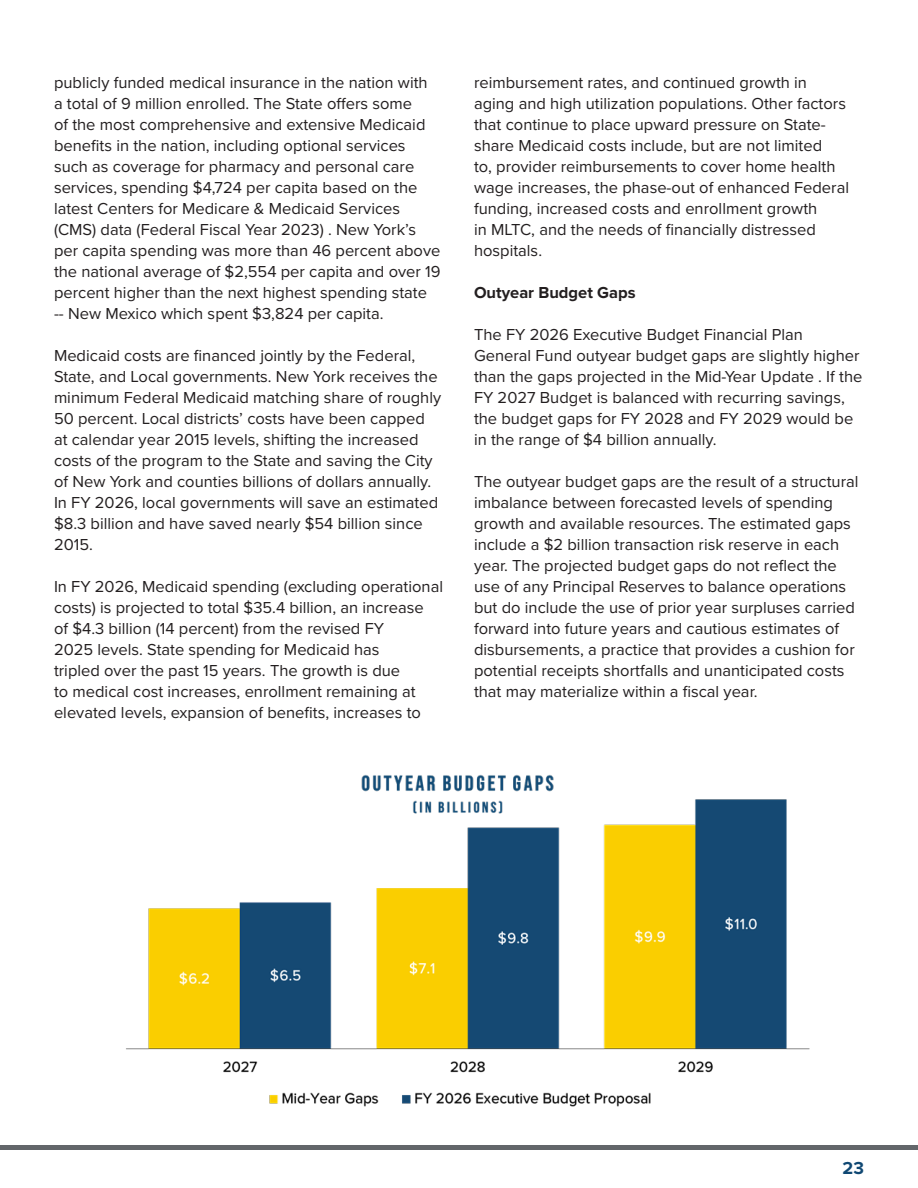
<style>
.page{position:relative;width:918px;height:1188px;background:#fff}
.page>*{position:absolute;margin:0;border:0;box-sizing:border-box;transform-origin:0 0}
.t1{font:700 18px "Proxima Nova";color:#104873}
.t2{font:16.5px/21px "Proxima Nova";color:#231f20}
.t3{font:700 16.5px "Proxima Nova";color:#231f20}
</style>
<div class="page">
<div style="left:0;top:1145px;width:918px;height:5px;background:#63666a"></div>
<img style="left:126px;top:774px;width:684px;height:333px">
<p class="t2" style="left:54px;top:71px;width:388px">publicly funded medical insurance in the nation with<br>a total of 9 million enrolled. The State offers some<br>of the most comprehensive and extensive Medicaid benefits in the nation, including optional services such as coverage for pharmacy and personal care services, spending $4,724 per capita based on the latest Centers for Medicare &amp; Medicaid Services (CMS) data (Federal Fiscal Year 2023) . New York’s per capita spending was more than 46 percent above the national average of $2,554 per capita and over 19 percent higher than the next highest spending state -- New Mexico which spent $3,824 per capita.</p>
<p class="t2" style="left:54px;top:344px;width:389px">Medicaid costs are financed jointly by the Federal, State, and Local governments. New York receives the minimum Federal Medicaid matching share of roughly 50 percent. Local districts’ costs have been capped at calendar year 2015 levels, shifting the increased costs of the program to the State and saving the City of New York and counties billions of dollars annually.<br>In FY 2026, local governments will save an estimated $8.3 billion and have saved nearly $54 billion since 2015.</p>
<p class="t2" style="left:54px;top:575px;width:391px">In FY 2026, Medicaid spending (excluding operational costs) is projected to total $35.4 billion, an increase<br>of $4.3 billion (14 percent) from the revised FY<br>2025 levels. State spending for Medicaid has<br>tripled over the past 15 years. The growth is due<br>to medical cost increases, enrollment remaining at elevated levels, expansion of benefits, increases to</p>
<p class="t2" style="left:474px;top:71px;width:377px">reimbursement rates, and continued growth in aging and high utilization populations. Other factors that continue to place upward pressure on State&shy;share Medicaid costs include, but are not limited<br>to, provider reimbursements to cover home health wage increases, the phase-out of enhanced Federal funding, increased costs and enrollment growth<br>in MLTC, and the needs of financially distressed hospitals.</p>
<p class="t3" style="left:474px;top:280px;width:163px">Outyear Budget Gaps</p>
<p class="t2" style="left:474px;top:323px;width:390px">The FY 2026 Executive Budget Financial Plan General Fund outyear budget gaps are slightly higher than the gaps projected in the Mid-Year Update . If the FY 2027 Budget is balanced with recurring savings, the budget gaps for FY 2028 and FY 2029 would be in the range of $4 billion annually.</p>
<p class="t2" style="left:474px;top:470px;width:386px">The outyear budget gaps are the result of a structural imbalance between forecasted levels of spending growth and available resources. The estimated gaps include a $2 billion transaction risk reserve in each year. The projected budget gaps do not reflect the use of any Principal Reserves to balance operations but do include the use of prior year surpluses carried forward into future years and cautious estimates of disbursements, a practice that provides a cushion for potential receipts shortfalls and unanticipated costs that may materialize within a fiscal year.</p>
<p class="t1" style="left:842px;top:1155px;width:23px">23</p>
</div>
